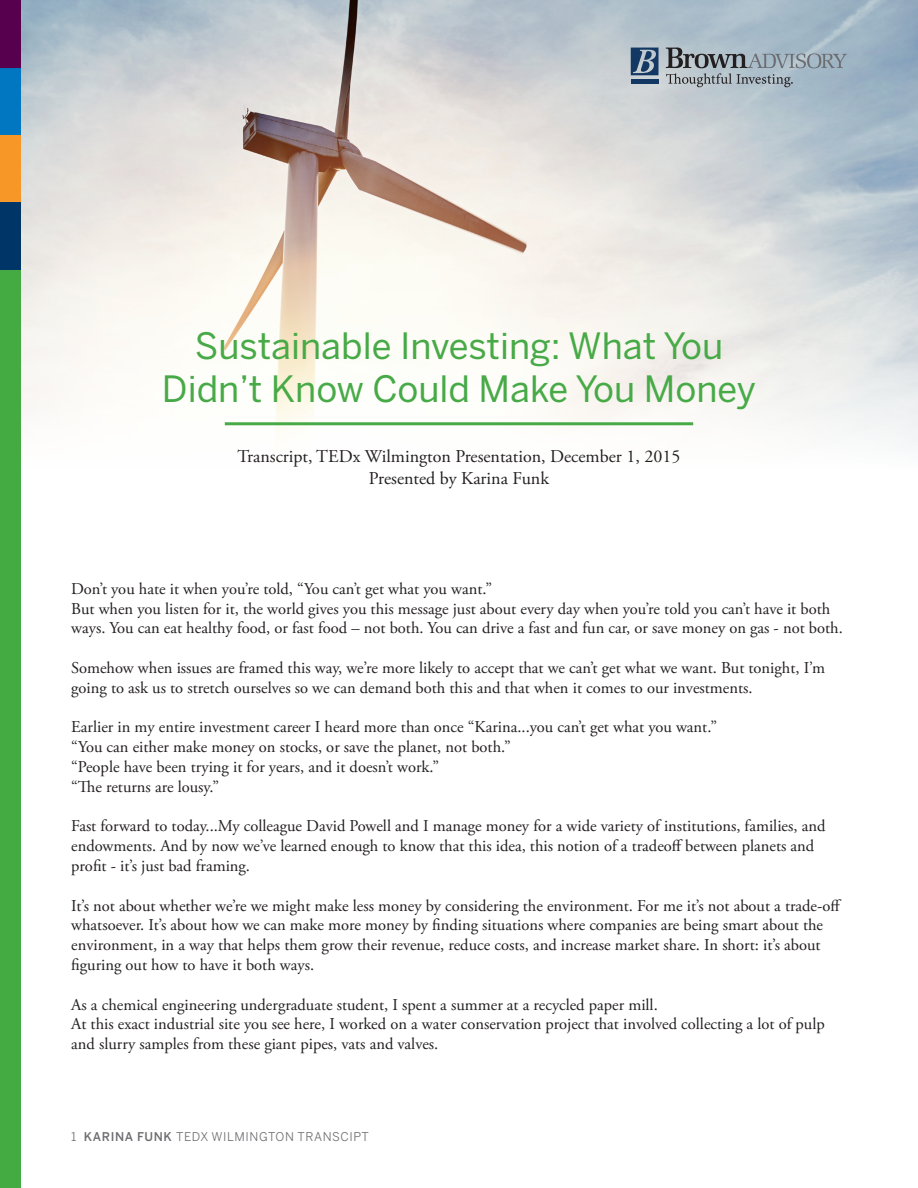
<style>
.page{position:relative;width:918px;height:1188px;background:#fff}
.page>*{position:absolute;margin:0;border:0;box-sizing:border-box;transform-origin:0 0}
.t1{font:36px/43.2px "Benton Sans";color:#47aa47;text-align:center}
.t2{font:18px "Adobe Garamond Pro";color:#231f20}
.t3{font:16.5px/19.8px "Adobe Garamond Pro";color:#231f20}
.t4{font:12px "Benton Sans";letter-spacing:.05em;color:#6c6d70}
.s1{font-weight:500}
</style>
<div class="page">
<div style="left:0;top:268px;width:21px;height:920px;background:#44aa42"></div>
<div style="left:0;top:202px;width:21px;height:68px;background:#003667"></div>
<div style="left:0;top:134px;width:21px;height:68px;background:#f79727"></div>
<div style="left:0;top:67px;width:21px;height:68px;background:#0077c0"></div>
<div style="left:0;top:0;width:21px;height:68px;background:#56004e"></div>
<img style="left:21px;top:0;width:897px;height:446px">
<div style="left:631px;top:79px;width:28px;height:5px;background:#133863"></div>
<svg style="left:666px;top:48px;width:181px;height:39px;background:#97a4ae"></svg>
<svg style="left:631px;top:48px;width:28px;height:27px"></svg>
<hr style="left:225px;top:422px;width:468px;height:3px;background:#47aa47">
<p class="t1" style="left:162px;top:325px;width:596px">Sustainable Investing: What You<br>Didn’t Know Could Make You Money</p>
<p class="t2" style="left:238px;top:446px;width:444px">Transcript, TEDx Wilmington Presentation, December 1, 2015</p>
<p class="t2" style="left:369px;top:467px;width:182px">Presented by Karina Funk</p>
<p class="t3" style="left:71px;top:579px;width:422px">Don’t you hate it when you’re told, “You can’t get what you want.”</p>
<p class="t3" style="left:71px;top:599px;width:773px">But when you listen for it, the world gives you this message just about every day when you’re told you can’t have it both ways. You can eat healthy food, or fast food – not both. You can drive a fast and fun car, or save money on gas - not both.</p>
<p class="t3" style="left:71px;top:658px;width:755px">Somehow when issues are framed this way, we’re more likely to accept that we can’t get what we want. But tonight, I’m going to ask us to stretch ourselves so we can demand both this and that when it comes to our investments.</p>
<p class="t3" style="left:71px;top:718px;width:647px">Earlier in my entire investment career I heard more than once “Karina...you can’t get what you want.”</p>
<p class="t3" style="left:71px;top:738px;width:441px">“You can either make money on stocks, or save the planet, not both.”</p>
<p class="t3" style="left:71px;top:757px;width:369px">“People have been trying it for years, and it doesn’t work.”</p>
<p class="t3" style="left:71px;top:777px;width:149px">“The returns are lousy.”</p>
<p class="t3" style="left:71px;top:817px;width:756px">Fast forward to today...My colleague David Powell and I manage money for a wide variety of institutions, families, and endowments. And by now we’ve learned enough to know that this idea, this notion of a tradeoff between planets and profit - it’s just bad framing.</p>
<p class="t3" style="left:71px;top:896px;width:772px">It’s not about whether we’re we might make less money by considering the environment. For me it’s not about a trade-off whatsoever. It’s about how we can make more money by finding situations where companies are being smart about the environment, in a way that helps them grow their revenue, reduce costs, and increase market share. In short: it’s about figuring out how to have it both ways.</p>
<p class="t3" style="left:71px;top:995px;width:588px">As a chemical engineering undergraduate student, I spent a summer at a recycled paper mill.</p>
<p class="t3" style="left:71px;top:1015px;width:755px">At this exact industrial site you see here, I worked on a water conservation project that involved collecting a lot of pulp and slurry samples from these giant pipes, vats and valves.</p>
<p class="t4" style="left:71px;top:1130px;width:299px">1 <span class="s1">KARINA FUNK</span> TEDX WILMINGTON TRANSCIPT</p>
</div>
